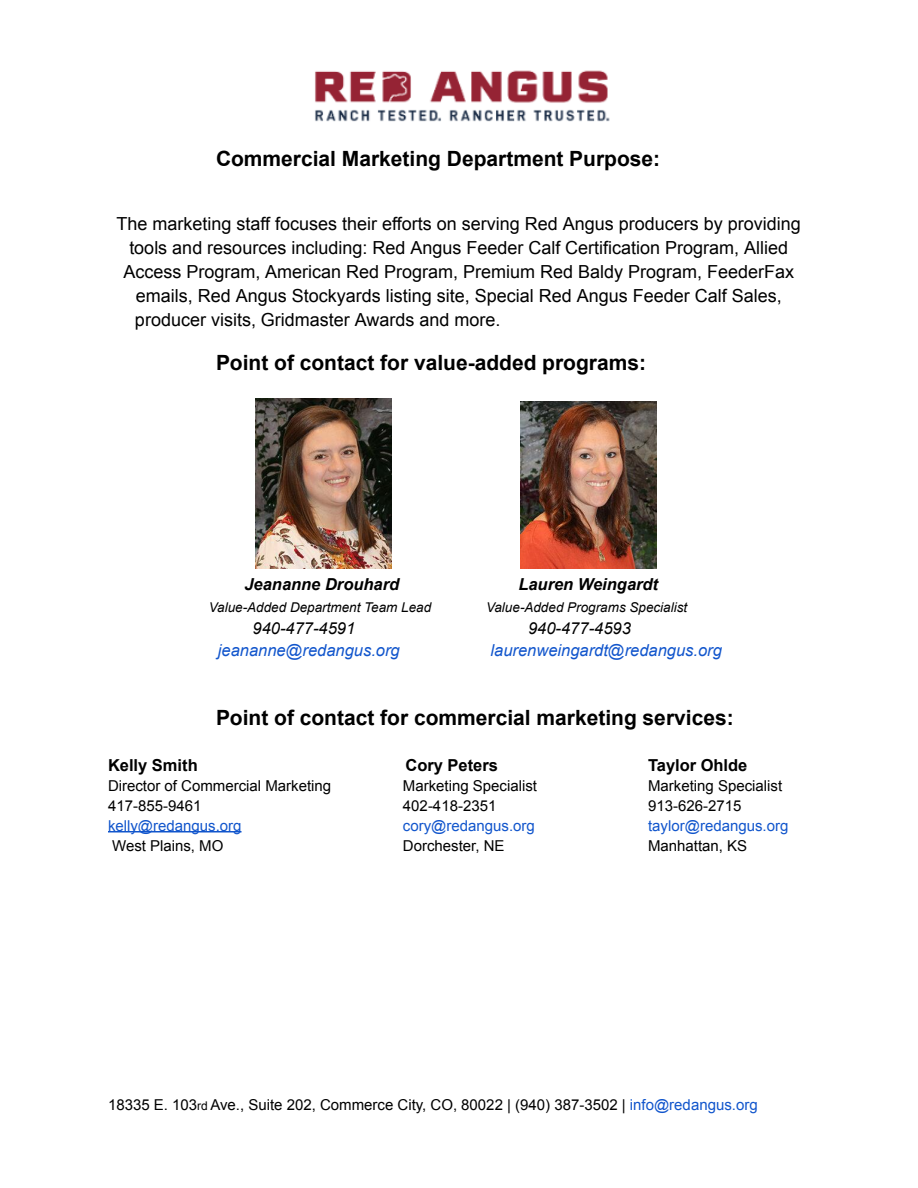
<style>
.page{position:relative;width:918px;height:1188px;background:#fff}
.page>*{position:absolute;margin:0;border:0;box-sizing:border-box;transform-origin:0 0}
.t1{font:700 21px "Arial";color:#000}
.t2{font:18px "Arial";color:#000}
.t3{font:italic 16.5px "Arial";color:#15c}
.t4{font:italic 700 16.5px "Arial";color:#000}
.t5{font:700 16.5px "Arial";color:#000}
.t6{font:italic 16.5px "Arial";color:#000}
.t7{font:15px "Arial";color:#000}
.t8{font:15px "Arial";color:#15c}
.t9{font:italic 13.5px "Arial";color:#000}
.s1{font-size:12px}
.s2{color:#15c}
</style>
<div class="page">
<hr style="left:108px;top:831px;width:134px;height:1px;background:#15c">
<img style="left:315px;top:70px;width:295px;height:52px">
<img style="left:256px;top:398px;width:136px;height:170px">
<img style="left:520px;top:402px;width:136px;height:166px">
<p class="t1" style="left:216px;top:147px;width:446px">Commercial Marketing Department Purpose:</p>
<p class="t2" style="left:117px;top:214px;width:686px">The marketing staff focuses their efforts on serving Red Angus producers by providing</p>
<p class="t2" style="left:129px;top:238px;width:660px">tools and resources including: Red Angus Feeder Calf Certification Program, Allied</p>
<p class="t2" style="left:123px;top:262px;width:672px">Access Program, American Red Program, Premium Red Baldy Program, FeederFax</p>
<p class="t2" style="left:136px;top:285px;width:647px">emails, Red Angus Stockyards listing site, Special Red Angus Feeder Calf Sales,</p>
<p class="t2" style="left:135px;top:309px;width:367px">producer visits, Gridmaster Awards and more.</p>
<p class="t1" style="left:216px;top:351px;width:432px">Point of contact for value-added programs:</p>
<p class="t4" style="left:244px;top:575px;width:156px">Jeananne Drouhard</p>
<p class="t4" style="left:518px;top:575px;width:141px">Lauren Weingardt</p>
<p class="t9" style="left:209px;top:600px;width:224px">Value-Added Department Team Lead</p>
<p class="t9" style="left:486px;top:600px;width:203px">Value-Added Programs Specialist</p>
<p class="t6" style="left:253px;top:619px;width:104px">940-477-4591</p>
<p class="t6" style="left:528px;top:619px;width:104px">940-477-4593</p>
<p class="t3" style="left:218px;top:641px;width:183px">jeananne@redangus.org</p>
<p class="t3" style="left:491px;top:641px;width:233px">laurenweingardt@redangus.org</p>
<p class="t1" style="left:216px;top:706px;width:519px">Point of contact for commercial marketing services:</p>
<p class="t5" style="left:108px;top:756px;width:91px">Kelly Smith</p>
<p class="t5" style="left:405px;top:756px;width:94px">Cory Peters</p>
<p class="t5" style="left:648px;top:756px;width:101px">Taylor Ohlde</p>
<p class="t7" style="left:108px;top:778px;width:225px">Director of Commercial Marketing</p>
<p class="t7" style="left:403px;top:778px;width:136px">Marketing Specialist</p>
<p class="t7" style="left:648px;top:778px;width:136px">Marketing Specialist</p>
<p class="t7" style="left:108px;top:797px;width:95px">417-855-9461</p>
<p class="t7" style="left:403px;top:797px;width:95px">402-418-2351</p>
<p class="t7" style="left:648px;top:797px;width:95px">913-626-2715</p>
<p class="t8" style="left:108px;top:817px;width:135px">kelly@redangus.org</p>
<p class="t8" style="left:403px;top:817px;width:133px">cory@redangus.org</p>
<p class="t8" style="left:648px;top:817px;width:142px">taylor@redangus.org</p>
<p class="t7" style="left:112px;top:837px;width:113px">West Plains, MO</p>
<p class="t7" style="left:403px;top:837px;width:103px">Dorchester, NE</p>
<p class="t7" style="left:648px;top:837px;width:101px">Manhattan, KS</p>
<p class="t7" style="left:108px;top:1097px;width:651px">18335 E. 103<span class="s1">rd</span> Ave., Suite 202, Commerce City, CO, 80022 | (940) 387-3502 | <span class="s2">info@redangus.org</span></p>
</div>
